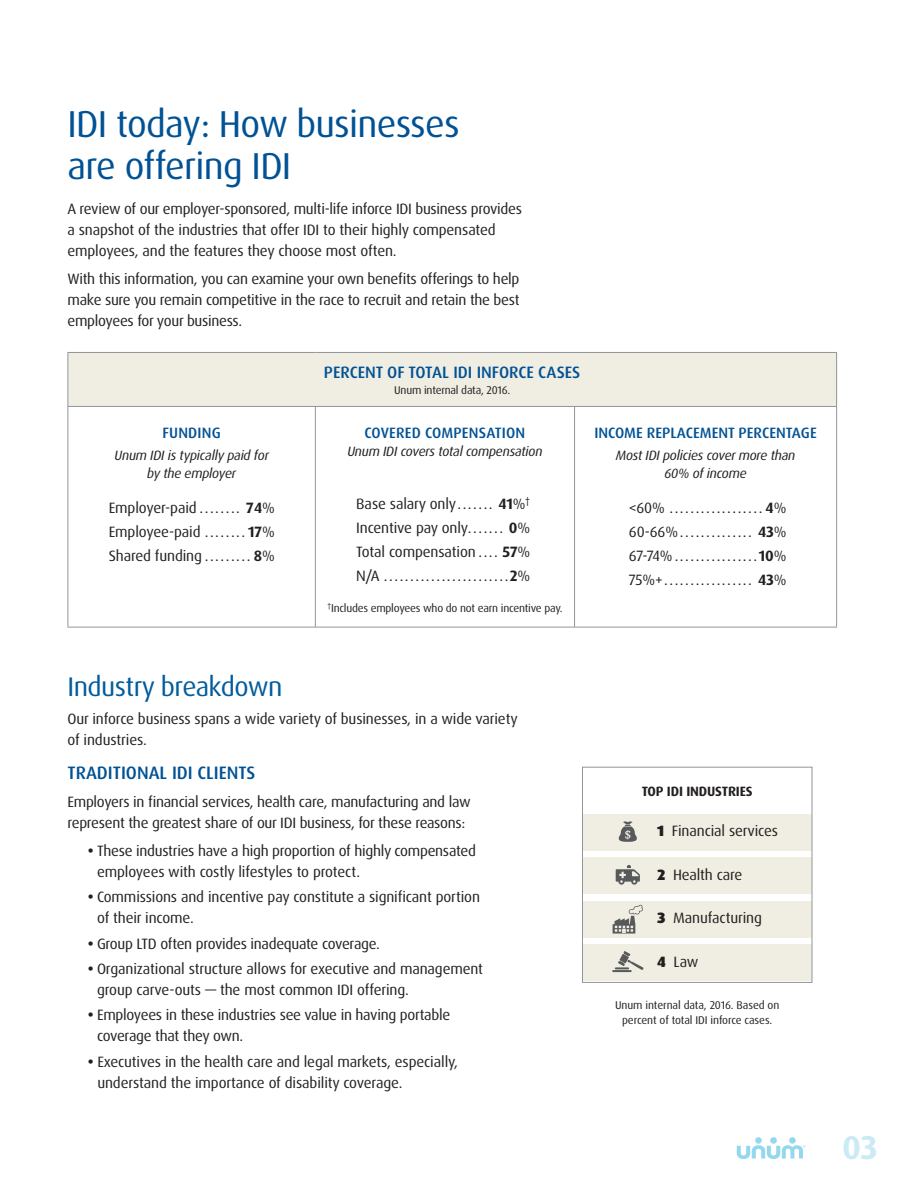
<style>
.page{position:relative;width:918px;height:1188px;background:#fff}
.page>*{position:absolute;margin:0;border:0;box-sizing:border-box;transform-origin:0 0}
.t1{font:37.5px/42px "Dax Pro";letter-spacing:-.02em;color:#005295}
.t2{font:700 33px "Dax Pro";color:#caeaf5}
.t3{font:27px "Dax Pro";letter-spacing:-.02em;color:#005c9c}
.t4{font:500 18px "Dax Pro";color:#005295}
.t5{font:500 16.5px "Dax Pro";color:#005295}
.t6{font:15px/21px "Dax Pro";letter-spacing:-.01em;color:#231f20}
.t7{font:500 15px "Dax Pro";color:#005295}
.t8{font:italic 13.5px/18px "Dax Pro";letter-spacing:-.02em;color:#231f20;text-align:center}
.t9{font:700 13.5px "Dax Pro";letter-spacing:-.01em;color:#231f20}
.t10{font:11.25px/15px "Dax Pro";letter-spacing:-.02em;color:#231f20;text-align:center}
.s1{font-weight:700}
.s2{font-weight:900}
</style>
<div class="page">
<div style="left:68px;top:352px;width:769px;height:54px;background:#f0eee3"></div>
<hr style="left:68px;top:407px;width:1px;height:220px;background:#939598">
<hr style="left:315px;top:407px;width:1px;height:220px;background:#939598">
<hr style="left:574px;top:407px;width:1px;height:220px;background:#939598">
<hr style="left:836px;top:407px;width:1px;height:220px;background:#939598">
<hr style="left:67px;top:627px;width:770px;height:1px;background:#939598">
<hr style="left:67px;top:352px;width:248px;height:1px;background:#939598">
<hr style="left:67px;top:353px;width:1px;height:53px;background:#939598">
<hr style="left:315px;top:352px;width:522px;height:1px;background:#939598">
<hr style="left:836px;top:353px;width:1px;height:53px;background:#939598">
<hr style="left:67px;top:406px;width:770px;height:1px;background:#939598">
<div style="left:755px;top:1137px;width:7px;height:7px;background:#95d8ee;border-radius:50%"></div>
<div style="left:770px;top:1137px;width:7px;height:7px;background:#95d8ee;border-radius:50%"></div>
<div style="left:789px;top:1137px;width:7px;height:7px;background:#95d8ee;border-radius:50%"></div>
<svg style="left:737px;top:1145px;width:69px;height:14px"></svg>
<div style="left:583px;top:814px;width:229px;height:36px;background:#f0eee3"></div>
<div style="left:583px;top:857px;width:229px;height:37px;background:#f0eee3"></div>
<div style="left:583px;top:901px;width:229px;height:36px;background:#f0eee3"></div>
<div style="left:583px;top:944px;width:229px;height:37px;background:#f0eee3"></div>
<div style="left:582px;top:767px;width:230px;height:216px;border:1px solid #939598"></div>
<svg style="left:618px;top:821px;width:19px;height:21px"></svg>
<svg style="left:615px;top:951px;width:29px;height:19px"></svg>
<hr style="left:612px;top:970px;width:20px;height:2px;background:#58595b">
<svg style="left:616px;top:865px;width:24px;height:20px"></svg>
<svg style="left:613px;top:905px;width:30px;height:29px"></svg>
<h1 class="t1" style="left:68px;top:106px;width:394px">IDI today: How businesses are offering IDI</h1>
<p class="t6" style="left:68px;top:199px;width:456px">A review of our employer-sponsored, multi-life inforce IDI business provides a snapshot of the industries that offer IDI to their highly compensated employees, and the features they choose most often.</p>
<p class="t6" style="left:68px;top:269px;width:454px;text-align:justify">With this information, you can examine your own benefits offerings to help make sure you remain competitive in the race to recruit and retain the best employees for your business.</p>
<p class="t7" style="left:162px;top:427px;width:60px">FUNDING</p>
<p class="t8" style="left:114px;top:446px;width:156px">Unum IDI is typically paid for by the employer</p>
<p class="t6" style="left:109px;top:497px;width:168px;line-height:24px;text-align:justify">Employer-paid ........ <span class="s1">74</span>% Employee-paid ........ <span class="s1">17</span>% Shared funding ......... <span class="s1">8</span>%</p>
<p class="t5" style="left:324px;top:365px;width:258px">PERCENT OF TOTAL IDI INFORCE CASES</p>
<p class="t10" style="left:394px;top:384px;width:117px">Unum internal data, 2016.</p>
<p class="t7" style="left:365px;top:427px;width:162px">COVERED COMPENSATION</p>
<p class="t8" style="left:347px;top:443px;width:197px">Unum IDI covers total compensation</p>
<p class="t6" style="left:356px;top:493px;width:176px;line-height:24px;text-align:justify">Base salary only ....... <span class="s1">41</span>%<sup>† </sup>Incentive pay only ....... <span class="s1">0</span>% Total compensation .... <span class="s1">57</span>% N/A ........................<span class="s1">2</span>%</p>
<p class="t10" style="left:327px;top:602px;width:237px"><sup>†</sup>Includes employees who do not earn incentive pay.</p>
<p class="t7" style="left:594px;top:427px;width:224px">INCOME REPLACEMENT PERCENTAGE</p>
<p class="t8" style="left:616px;top:446px;width:181px">Most IDI policies cover more than<br>60% of income</p>
<p class="t6" style="left:629px;top:497px;width:159px;line-height:24px;text-align:justify">&lt;60% .................. <span class="s1">4</span>% 60-66% .............. <span class="s1">43</span>% 67-74% ................<span class="s1">10</span>% 75%+ ................. <span class="s1">43</span>%</p>
<h3 class="t3" style="left:68px;top:675px;width:217px">Industry breakdown</h3>
<p class="t6" style="left:68px;top:709px;width:452px">Our inforce business spans a wide variety of businesses, in a wide variety of industries.</p>
<p class="t4" style="left:68px;top:765px;width:189px">TRADITIONAL IDI CLIENTS</p>
<p class="t6" style="left:68px;top:793px;width:405px">Employers in financial services, health care, manufacturing and law represent the greatest share of our IDI business, for these reasons:</p>
<p class="t6" style="left:97px;top:841px;width:380px;text-indent:-9px"><span class="s1">•</span> These industries have a high proportion of highly compensated employees with costly lifestyles to protect.</p>
<p class="t6" style="left:97px;top:888px;width:384px;text-indent:-9px"><span class="s1">•</span> Commissions and incentive pay constitute a significant portion of their income.</p>
<p class="t6" style="left:88px;top:934px;width:294px"><span class="s1">•</span> Group LTD often provides inadequate coverage.</p>
<p class="t6" style="left:97px;top:959px;width:388px;text-indent:-9px"><span class="s1">•</span> Organizational structure allows for executive and management group carve-outs — the most common IDI offering.</p>
<p class="t6" style="left:97px;top:1006px;width:355px;text-indent:-9px"><span class="s1">•</span> Employees in these industries see value in having portable coverage that they own.</p>
<p class="t6" style="left:97px;top:1052px;width:362px;text-indent:-10px"><span class="s1">•</span> Executives in the health care and legal markets, especially, understand the importance of disability coverage.</p>
<p class="t9" style="left:642px;top:785px;width:112px">TOP IDI INDUSTRIES</p>
<p class="t6" style="left:657px;top:822px;width:122px"><span class="s2">1</span> Financial services</p>
<p class="t6" style="left:657px;top:865px;width:87px"><span class="s2">2</span> Health care</p>
<p class="t6" style="left:657px;top:909px;width:106px"><span class="s2">3</span> Manufacturing</p>
<p class="t6" style="left:657px;top:952px;width:43px"><span class="s2">4</span> Law</p>
<p class="t10" style="left:615px;top:998px;width:166px">Unum internal data, 2016. Based on percent of total IDI inforce cases.</p>
<h2 class="t2" style="left:842px;top:1133px;width:37px">03</h2>
</div>
